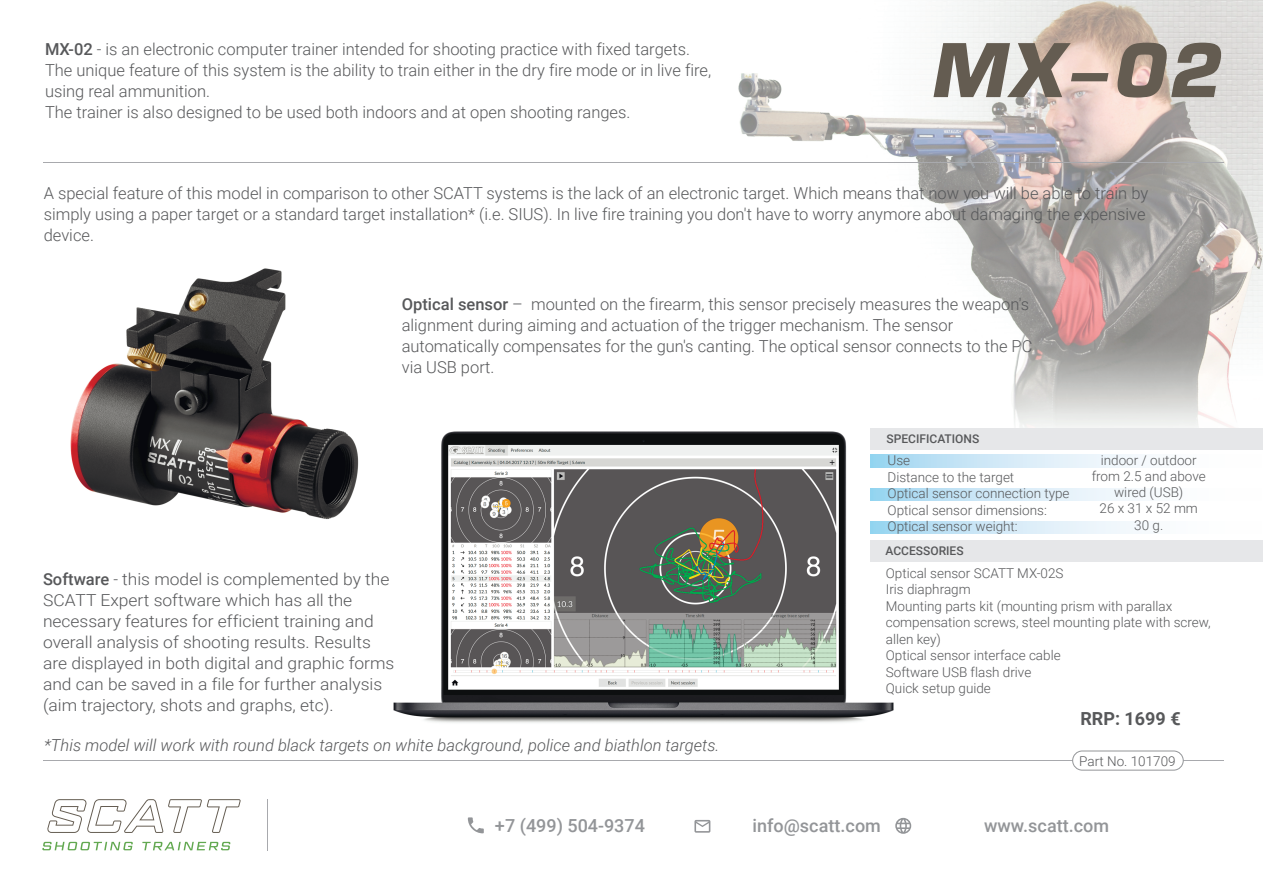
<style>
.page{position:relative;width:1263px;height:893px;background:#fff}
.page>*{position:absolute;margin:0;border:0;box-sizing:border-box;transform-origin:0 0}
.t1{font:italic 700 72px "Europe";color:#645c51}
.t2{font:500 18px "Roboto";color:#939598}
.t3{font:700 18px "Roboto";color:#57585a}
.t4{font:300 16.5px/21px "Roboto";color:#57585a}
.t5{font:italic 300 16.5px "Roboto";color:#57585a}
.t6{font:300 13.5px/16.5px "Roboto";color:#57585a}
.t7{font:500 12px "Roboto";color:#57585a}
.s1{font-weight:500}
</style>
<div class="page">
<img style="left:710px;top:0;width:553px;height:432px">
<img style="left:393px;top:432px;width:507px;height:291px">
<img style="left:70px;top:268px;width:289px;height:251px">
<hr style="left:43px;top:162px;width:1180px;height:1px;background:#a8a9ad">
<hr style="left:43px;top:760px;width:1180px;height:1px;background:#a8a9ad">
<hr style="left:267px;top:799px;width:1px;height:51px;background:#a8a9ad">
<div style="left:1073px;top:751px;width:110px;height:19px;background:#fff;border-radius:10px"></div>
<div style="left:1072px;top:751px;width:111px;height:19px;border:1px solid #939598;border-radius:10px"></div>
<div style="left:871px;top:428px;width:392px;height:21px;background:#e6e7e9"></div>
<div style="left:871px;top:541px;width:392px;height:21px;background:#e6e7e9"></div>
<svg style="left:871px;top:455px;width:268px;height:12px;background:#cfe8f7"></svg>
<svg style="left:871px;top:488px;width:268px;height:13px;background:#cfe8f7"></svg>
<svg style="left:871px;top:521px;width:268px;height:13px;background:#cfe8f7"></svg>
<svg style="left:468px;top:817px;width:16px;height:16px"></svg>
<svg style="left:694px;top:820px;width:16px;height:13px"></svg>
<svg style="left:895px;top:818px;width:16px;height:16px"></svg>
<svg style="left:47px;top:799px;width:194px;height:34px"></svg>
<svg style="left:42px;top:842px;width:91px;height:8px"></svg>
<svg style="left:142px;top:842px;width:88px;height:8px"></svg>
<p class="t4" style="left:45px;top:38px;width:668px"><span class="s1">MX-02</span> - is an electronic computer trainer intended for shooting practice with fixed targets.<br>The unique feature of this system is the ability to train either in the dry fire mode or in live fire, using real ammunition.<br>The trainer is also designed to be used both indoors and at open shooting ranges.</p>
<h1 class="t1" style="left:929px;top:28px;width:291px">MX-02</h1>
<p class="t4" style="left:44px;top:182px;width:1106px">A special feature of this model in comparison to other SCATT systems is the lack of an electronic target. Which means that now you will be able to train by simply using a paper target or a standard target installation* (i.e. SIUS). In live fire training you don't have to worry anymore about damaging the expensive device.</p>
<p class="t4" style="left:402px;top:293px;width:632px"><span class="s1">Optical sensor</span> – mounted on the firearm, this sensor precisely measures the weapon's alignment during aiming and actuation of the trigger mechanism. The sensor automatically compensates for the gun's canting. The optical sensor connects to the PC via USB port.</p>
<p class="t4" style="left:43px;top:568px;width:353px"><span class="s1">Software</span> - this model is complemented by the SCATT Expert software which has all the necessary features for efficient training and overall analysis of shooting results. Results are displayed in both digital and graphic forms and can be saved in a file for further analysis (aim trajectory, shots and graphs, etc).</p>
<p class="t5" style="left:44px;top:734px;width:677px">*This model will work with round black targets on white background, police and biathlon targets.</p>
<p class="t7" style="left:887px;top:430px;width:94px">SPECIFICATIONS</p>
<p class="t6" style="left:888px;top:452px;width:183px">Use<br>Distance to the target<br>Optical sensor connection type<br>Optical sensor dimensions:<br>Optical sensor weight:</p>
<p class="t6" style="left:1092px;top:451px;width:116px;text-align:center">indoor / outdoor from 2.5 and above wired (USB)<br>26 x 31 x 52 mm<br>30 g.</p>
<p class="t6" style="left:886px;top:564px;width:327px">Optical sensor SCATT MX-02S<br>Iris diaphragm<br>Mounting parts kit (mounting prism with parallax compensation screws, steel mounting plate with screw, allen key)<br>Optical sensor interface cable<br>Software USB flash drive<br>Quick setup guide</p>
<p class="t7" style="left:886px;top:543px;width:79px">ACCESSORIES</p>
<p class="t3" style="left:1080px;top:706px;width:102px">RRP: 1699 €</p>
<p class="t6" style="left:1079px;top:752px;width:98px">Part No. 101709</p>
<p class="t2" style="left:495px;top:813px;width:151px">+7 (499) 504-9374</p>
<p class="t2" style="left:753px;top:813px;width:130px">info@scatt.com</p>
<p class="t2" style="left:984px;top:813px;width:127px">www.scatt.com</p>
</div>
